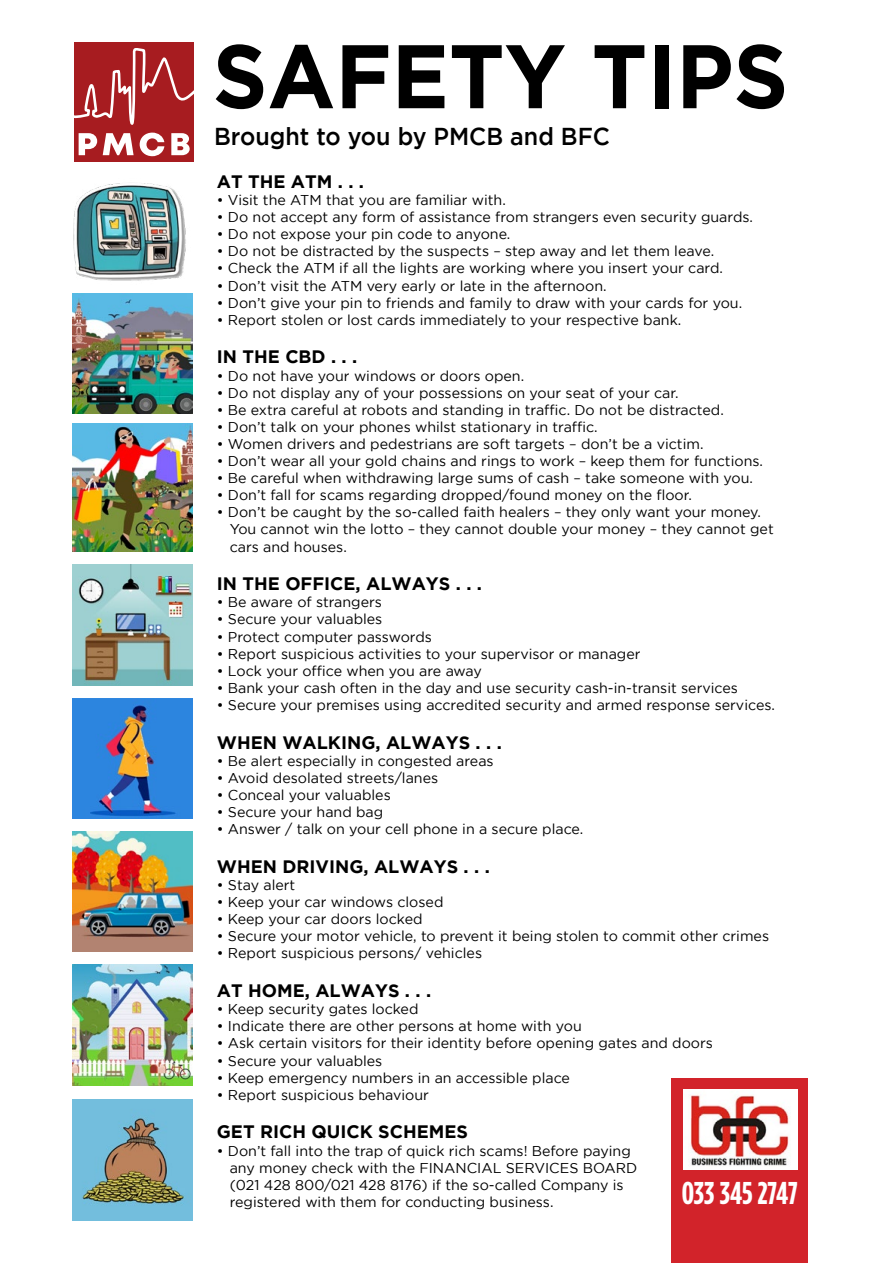
<style>
.page{position:relative;width:893px;height:1263px;background:#fff}
.page>*{position:absolute;margin:0;border:0;box-sizing:border-box;transform-origin:0 0}
.t1{font:700 90px "Gotham";color:#000;scale:.95 1}
.t2{font:700 31.5px "Gotham Condensed";letter-spacing:-.005em;color:#fff}
.t3{font:500 24.45px "Gotham";color:#000;scale:.95 1}
.t4{font:700 18px "Gotham";color:#000}
.t5{font:14.25px/17.1px "Gotham";color:#000}
</style>
<div class="page">
<div style="left:74px;top:43px;width:120px;height:119px;background:#a71c20"></div>
<svg style="left:79px;top:133px;width:111px;height:23px"></svg>
<svg style="left:74px;top:42px;width:120px;height:83px"></svg>
<img style="left:73px;top:183px;width:113px;height:98px">
<img style="left:73px;top:965px;width:120px;height:120px">
<img style="left:73px;top:565px;width:120px;height:120px">
<img style="left:73px;top:698px;width:120px;height:121px">
<img style="left:73px;top:831px;width:120px;height:120px">
<img style="left:73px;top:293px;width:120px;height:121px">
<img style="left:73px;top:423px;width:120px;height:128px">
<img style="left:73px;top:1099px;width:120px;height:121px">
<div style="left:672px;top:1078px;width:136px;height:185px;background:#d2232a"></div>
<img style="left:684px;top:1090px;width:113px;height:79px">
<h1 class="t1" style="left:213px;top:24px;width:607px">SAFETY TIPS</h1>
<h3 class="t3" style="left:214px;top:123px;width:418px">Brought to you by PMCB and BFC</h3>
<p class="t4" style="left:217px;top:171px;width:149px">AT THE ATM . . .</p>
<p class="t5" style="left:217px;top:191px;width:291px">• Visit the ATM that you are familiar with.</p>
<p class="t5" style="left:217px;top:208px;width:538px">• Do not accept any form of assistance from strangers even security guards.</p>
<p class="t5" style="left:217px;top:225px;width:295px">• Do not expose your pin code to anyone.</p>
<p class="t5" style="left:217px;top:242px;width:499px">• Do not be distracted by the suspects – step away and let them leave.</p>
<p class="t5" style="left:217px;top:260px;width:508px">• Check the ATM if all the lights are working where you insert your card.</p>
<p class="t5" style="left:217px;top:277px;width:391px">• Don’t visit the ATM very early or late in the afternoon.</p>
<p class="t5" style="left:217px;top:294px;width:527px">• Don’t give your pin to friends and family to draw with your cards for you.</p>
<p class="t5" style="left:217px;top:311px;width:466px">• Report stolen or lost cards immediately to your respective bank.</p>
<p class="t4" style="left:217px;top:347px;width:142px">IN THE CBD . . .</p>
<p class="t5" style="left:217px;top:367px;width:309px">• Do not have your windows or doors open.</p>
<p class="t5" style="left:217px;top:384px;width:463px">• Do not display any of your possessions on your seat of your car.</p>
<p class="t5" style="left:217px;top:401px;width:508px">• Be extra careful at robots and standing in traffic. Do not be distracted.</p>
<p class="t5" style="left:217px;top:418px;width:382px">• Don’t talk on your phones whilst stationary in traffic.</p>
<p class="t5" style="left:217px;top:435px;width:488px">• Women drivers and pedestrians are soft targets – don’t be a victim.</p>
<p class="t5" style="left:217px;top:452px;width:548px">• Don’t wear all your gold chains and rings to work – keep them for functions.</p>
<p class="t5" style="left:217px;top:469px;width:538px">• Be careful when withdrawing large sums of cash – take someone with you.</p>
<p class="t5" style="left:217px;top:486px;width:476px">• Don’t fall for scams regarding dropped/found money on the floor.</p>
<p class="t5" style="left:230px;top:503px;width:546px;text-indent:-13px">• Don’t be caught by the so-called faith healers – they only want your money.<br>You cannot win the lotto – they cannot double your money – they cannot get cars and houses.</p>
<p class="t4" style="left:217px;top:573px;width:267px">IN THE OFFICE, ALWAYS . . .</p>
<p class="t5" style="left:217px;top:593px;width:167px">• Be aware of strangers</p>
<p class="t5" style="left:217px;top:611px;width:167px">• Secure your valuables</p>
<p class="t5" style="left:217px;top:628px;width:217px">• Protect computer passwords</p>
<p class="t5" style="left:217px;top:645px;width:425px">• Report suspicious activities to your supervisor or manager</p>
<p class="t5" style="left:217px;top:662px;width:267px">• Lock your office when you are away</p>
<p class="t5" style="left:217px;top:679px;width:523px">• Bank your cash often in the day and use security cash-in-transit services</p>
<p class="t5" style="left:217px;top:696px;width:560px">• Secure your premises using accredited security and armed response services.</p>
<p class="t4" style="left:217px;top:732px;width:287px">WHEN WALKING, ALWAYS . . .</p>
<p class="t5" style="left:217px;top:752px;width:278px">• Be alert especially in congested areas</p>
<p class="t5" style="left:217px;top:769px;width:223px">• Avoid desolated streets/lanes</p>
<p class="t5" style="left:217px;top:786px;width:175px">• Conceal your valuables</p>
<p class="t5" style="left:217px;top:803px;width:168px">• Secure your hand bag</p>
<p class="t5" style="left:217px;top:820px;width:368px">• Answer / talk on your cell phone in a secure place.</p>
<p class="t4" style="left:217px;top:856px;width:274px">WHEN DRIVING, ALWAYS . . .</p>
<p class="t5" style="left:217px;top:876px;width:80px">• Stay alert</p>
<p class="t5" style="left:217px;top:893px;width:228px">• Keep your car windows closed</p>
<p class="t5" style="left:217px;top:910px;width:207px">• Keep your car doors locked</p>
<p class="t5" style="left:217px;top:927px;width:554px">• Secure your motor vehicle, to prevent it being stolen to commit other crimes</p>
<p class="t5" style="left:217px;top:944px;width:267px">• Report suspicious persons/ vehicles</p>
<p class="t4" style="left:217px;top:980px;width:216px">AT HOME, ALWAYS . . .</p>
<p class="t5" style="left:217px;top:1000px;width:203px">• Keep security gates locked</p>
<p class="t5" style="left:217px;top:1017px;width:366px">• Indicate there are other persons at home with you</p>
<p class="t5" style="left:217px;top:1034px;width:498px">• Ask certain visitors for their identity before opening gates and doors</p>
<p class="t5" style="left:217px;top:1052px;width:167px">• Secure your valuables</p>
<p class="t5" style="left:217px;top:1069px;width:355px">• Keep emergency numbers in an accessible place</p>
<p class="t5" style="left:217px;top:1086px;width:214px">• Report suspicious behaviour</p>
<p class="t4" style="left:217px;top:1122px;width:253px">GET RICH QUICK SCHEMES</p>
<p class="t5" style="left:230px;top:1142px;width:409px;text-indent:-13px">• Don’t fall into the trap of quick rich scams! Before paying any money check with the FINANCIAL SERVICES BOARD (021 428 800/021 428 8176) if the so-called Company is registered with them for conducting business.</p>
<h2 class="t2" style="left:682px;top:1175px;width:118px">033 345 2747</h2>
</div>
